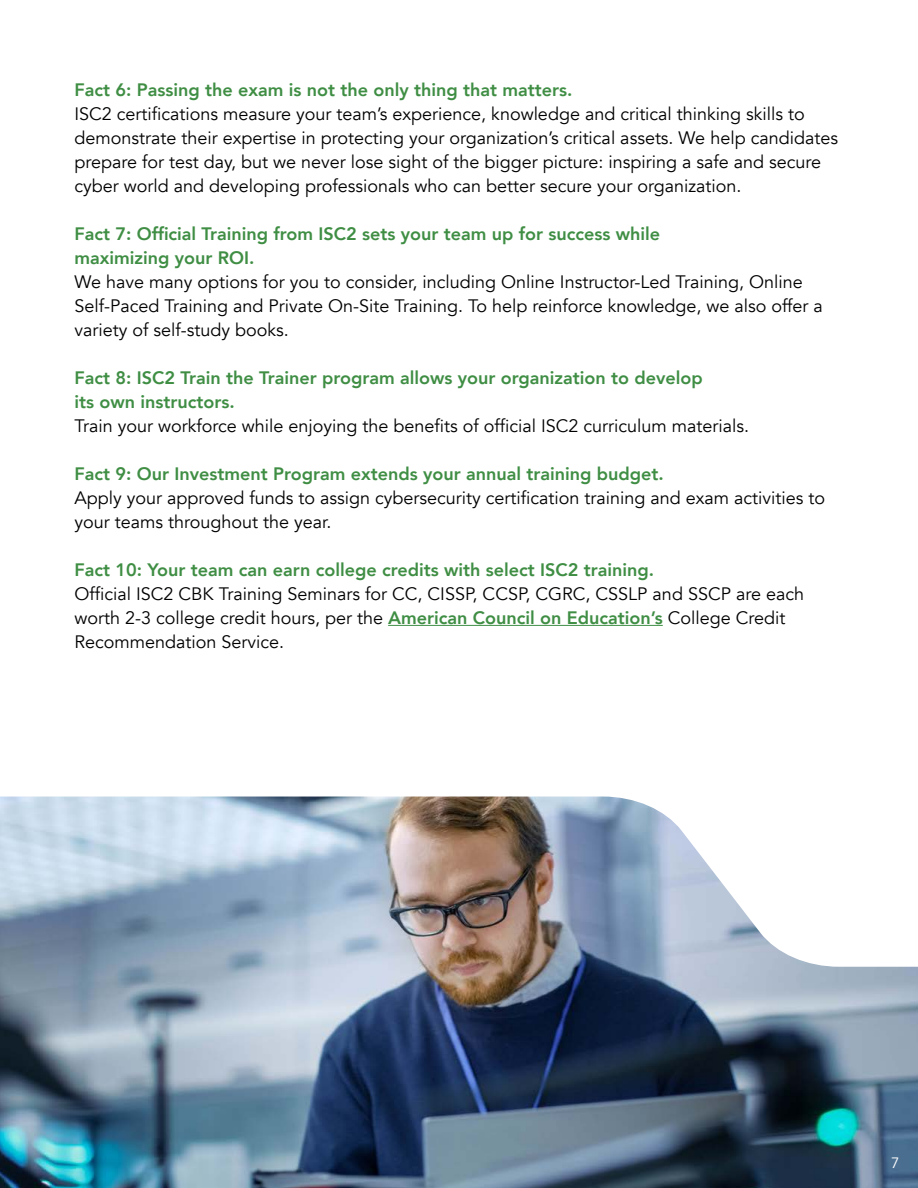
<style>
.page{position:relative;width:918px;height:1188px;background:#fff}
.page>*{position:absolute;margin:0;border:0;box-sizing:border-box;transform-origin:0 0}
.t1{font:18px/24px "Avenir";color:#000}
.t2{font:800 18px/24px "Avenir";color:#3f8e44}
.t3{font:15px "Avenir";color:#fff}
.s1{font-weight:800;color:#3f8e44}
</style>
<div class="page">
<hr style="left:388px;top:625px;width:275px;height:1px;background:#3f8e44">
<img style="left:0;top:967px;width:918px;height:221px">
<img style="left:0;top:796px;width:918px;height:171px">
<p class="t2" style="left:75px;top:78px;width:499px">Fact 6: Passing the exam is not the only thing that matters.</p>
<p class="t1" style="left:75px;top:102px;width:765px">ISC2 certifications measure your team’s experience, knowledge and critical thinking skills to demonstrate their expertise in protecting your organization’s critical assets. We help candidates prepare for test day, but we never lose sight of the bigger picture: inspiring a safe and secure cyber world and developing professionals who can better secure your organization.</p>
<p class="t2" style="left:75px;top:222px;width:587px">Fact 7: Official Training from ISC2 sets your team up for success while maximizing your ROI.</p>
<p class="t1" style="left:75px;top:270px;width:750px">We have many options for you to consider, including Online Instructor-Led Training, Online<br>Self-Paced Training and Private On-Site Training. To help reinforce knowledge, we also offer a variety of self-study books.</p>
<p class="t2" style="left:75px;top:366px;width:630px">Fact 8: ISC2 Train the Trainer program allows your organization to develop its own instructors.</p>
<p class="t1" style="left:75px;top:414px;width:676px">Train your workforce while enjoying the benefits of official ISC2 curriculum materials.</p>
<p class="t2" style="left:75px;top:462px;width:591px">Fact 9: Our Investment Program extends your annual training budget.</p>
<p class="t1" style="left:75px;top:486px;width:752px">Apply your approved funds to assign cybersecurity certification training and exam activities to your teams throughout the year.</p>
<p class="t2" style="left:75px;top:558px;width:581px">Fact 10: Your team can earn college credits with select ISC2 training.</p>
<p class="t1" style="left:75px;top:582px;width:731px">Official ISC2 CBK Training Seminars for CC, CISSP, CCSP, CGRC, CSSLP and SSCP are each worth 2-3 college credit hours, per the <span class="s1">American Council on Education’s</span> College Credit<br>Recommendation Service.</p>
<p class="t3" style="left:891px;top:1154px;width:10px">7</p>
</div>
